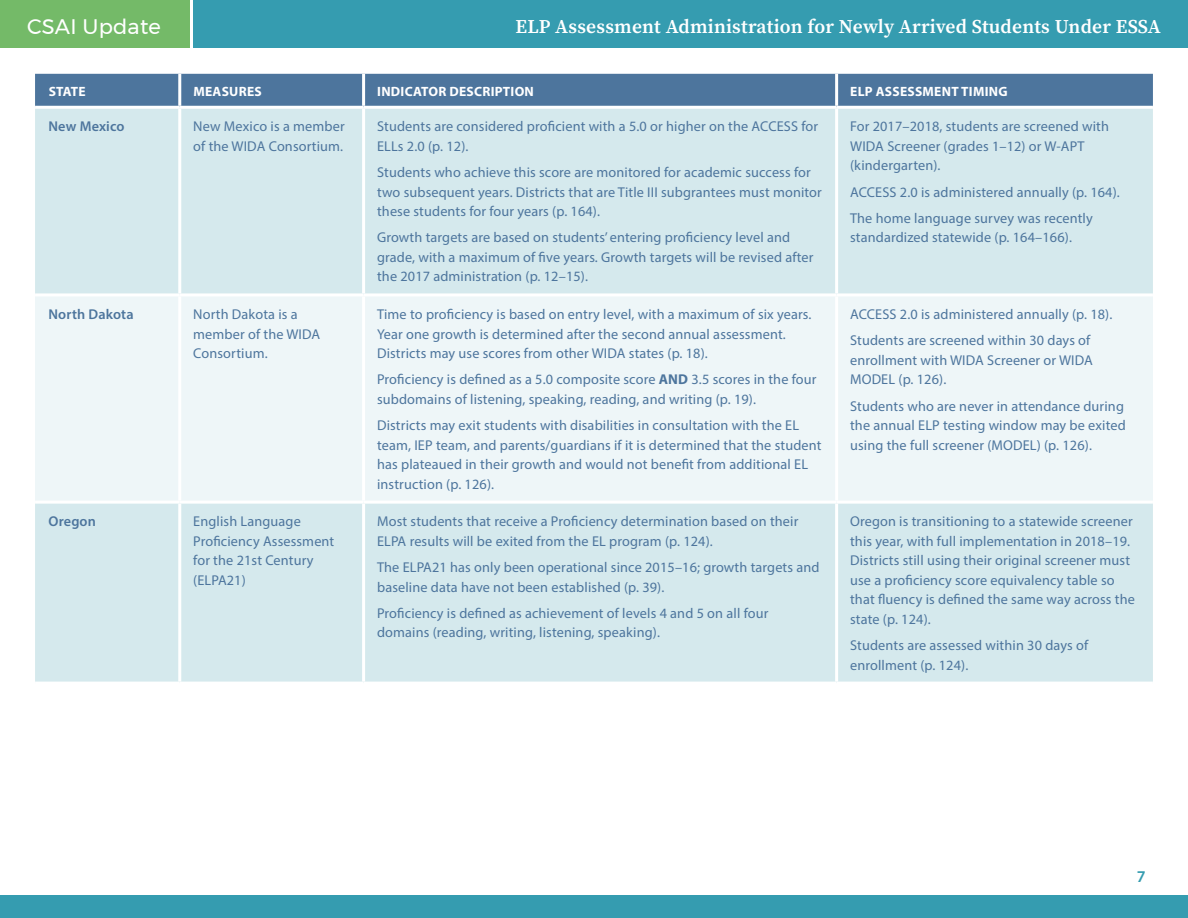
<style>
.page{position:relative;width:1188px;height:918px;background:#fff}
.page>*{position:absolute;margin:0;border:0;box-sizing:border-box;transform-origin:0 0}
.t1{font:21px "Montserrat";letter-spacing:.01em;color:#fff}
.t2{font:600 19.5px "Source Serif Pro";letter-spacing:.01em;color:#fff}
.t3{font:600 16.5px "Myriad Pro";color:#359cb0}
.Table_cell{font:14.25px/19.5px "Myriad Pro";letter-spacing:.01em;color:#4d759d}
.Table_cell-2{font:600 14.25px "Myriad Pro";letter-spacing:.01em;color:#4d759d}
.Table_column_heading{font:700 13.5px "Myriad Pro";letter-spacing:.02em;color:#fff}
.s1{font-weight:700}
</style>
<div class="page">
<div style="left:0;top:896px;width:1188px;height:22px;background:#359cb0"></div>
<div style="left:193px;top:0;width:995px;height:48px;background:#359cb0"></div>
<div style="left:0;top:0;width:190px;height:48px;background:#74ba68"></div>
<div style="left:35px;top:74px;width:1118px;height:32px;background:#4d759d"></div>
<div style="left:35px;top:109px;width:1118px;height:573px;background:#d5e9ed"></div>
<div style="left:35px;top:296px;width:1118px;height:205px;background:#eef6f8"></div>
<hr style="left:362px;top:74px;width:3px;height:32px;background:#fff">
<hr style="left:362px;top:109px;width:3px;height:184px;background:#fff">
<hr style="left:362px;top:296px;width:3px;height:205px;background:#fff">
<hr style="left:362px;top:504px;width:3px;height:178px;background:#fff">
<hr style="left:835px;top:74px;width:3px;height:32px;background:#fff">
<hr style="left:835px;top:109px;width:3px;height:184px;background:#fff">
<hr style="left:835px;top:296px;width:3px;height:205px;background:#fff">
<hr style="left:835px;top:504px;width:3px;height:178px;background:#fff">
<hr style="left:178px;top:74px;width:3px;height:32px;background:#fff">
<hr style="left:178px;top:109px;width:3px;height:184px;background:#fff">
<hr style="left:35px;top:293px;width:145px;height:3px;background:#fff">
<hr style="left:180px;top:293px;width:184px;height:3px;background:#fff">
<hr style="left:178px;top:296px;width:3px;height:205px;background:#fff">
<hr style="left:364px;top:293px;width:473px;height:3px;background:#fff">
<hr style="left:837px;top:293px;width:316px;height:3px;background:#fff">
<hr style="left:35px;top:501px;width:145px;height:3px;background:#fff">
<hr style="left:180px;top:501px;width:184px;height:3px;background:#fff">
<hr style="left:178px;top:504px;width:3px;height:178px;background:#fff">
<hr style="left:364px;top:501px;width:473px;height:3px;background:#fff">
<hr style="left:837px;top:501px;width:316px;height:3px;background:#fff">
<h1 class="t1" style="left:27px;top:11px;width:135px">CSAI Update</h1>
<h2 class="t2" style="left:516px;top:13px;width:647px">ELP Assessment Administration for Newly Arrived Students Under ESSA</h2>
<p class="Table_column_heading" style="left:49px;top:82px;width:39px">STATE</p>
<p class="Table_column_heading" style="left:193px;top:82px;width:70px">MEASURES</p>
<p class="Table_column_heading" style="left:377px;top:82px;width:158px">INDICATOR DESCRIPTION</p>
<p class="Table_column_heading" style="left:850px;top:82px;width:159px">ELP ASSESSMENT TIMING</p>
<p class="Table_cell-2" style="left:49px;top:118px;width:77px">New Mexico</p>
<p class="Table_cell" style="left:193px;top:117px;width:153px">New Mexico is a member of the WIDA Consortium.</p>
<p class="Table_cell" style="left:377px;top:117px;width:443px">Students are considered proficient with a 5.0 or higher on the ACCESS for<br>ELLs 2.0 (p. 12).</p>
<p class="Table_cell" style="left:377px;top:162px;width:446px">Students who achieve this score are monitored for academic success for two subsequent years. Districts that are Title III subgrantees must monitor these students for four years (p. 164).</p>
<p class="Table_cell" style="left:377px;top:228px;width:438px">Growth targets are based on students’ entering proficiency level and grade, with a maximum of five years. Growth targets will be revised after the 2017 administration (p. 12–15).</p>
<p class="Table_cell" style="left:850px;top:117px;width:260px">For 2017–2018, students are screened with<br>WIDA Screener (grades 1–12) or W-APT (kindergarten).</p>
<p class="Table_cell" style="left:850px;top:182px;width:271px">ACCESS 2.0 is administered annually (p. 164).</p>
<p class="Table_cell" style="left:850px;top:208px;width:244px">The home language survey was recently standardized statewide (p. 164–166).</p>
<p class="Table_cell-2" style="left:49px;top:305px;width:87px">North Dakota</p>
<p class="Table_cell" style="left:193px;top:304px;width:129px">North Dakota is a member of the WIDA<br>Consortium.</p>
<p class="Table_cell" style="left:377px;top:304px;width:436px">Time to proficiency is based on entry level, with a maximum of six years.<br>Year one growth is determined after the second annual assessment.<br>Districts may use scores from other WIDA states (p. 18).</p>
<p class="Table_cell" style="left:377px;top:370px;width:441px">Proficiency is defined as a 5.0 composite score <span class="s1">AND</span> 3.5 scores in the four subdomains of listening, speaking, reading, and writing (p. 19).</p>
<p class="Table_cell" style="left:377px;top:415px;width:446px">Districts may exit students with disabilities in consultation with the EL team, IEP team, and parents/guardians if it is determined that the student has plateaued in their growth and would not benefit from additional EL instruction (p. 126).</p>
<p class="Table_cell-2" style="left:49px;top:512px;width:49px">Oregon</p>
<p class="Table_cell" style="left:193px;top:512px;width:143px">English Language<br>Proficiency Assessment for the 21st Century (ELPA21)</p>
<p class="Table_cell" style="left:377px;top:512px;width:423px">Most students that receive a Proficiency determination based on their<br>ELPA results will be exited from the EL program (p. 124).</p>
<p class="Table_cell" style="left:377px;top:557px;width:444px">The ELPA21 has only been operational since 2015–16; growth targets and baseline data have not been established (p. 39).</p>
<p class="Table_cell" style="left:377px;top:603px;width:393px">Proficiency is defined as achievement of levels 4 and 5 on all four domains (reading, writing, listening, speaking).</p>
<p class="Table_cell" style="left:850px;top:304px;width:264px">ACCESS 2.0 is administered annually (p. 18).</p>
<p class="Table_cell" style="left:850px;top:331px;width:244px">Students are screened within 30 days of enrollment with WIDA Screener or WIDA<br>MODEL (p. 126).</p>
<p class="Table_cell" style="left:850px;top:396px;width:277px">Students who are never in attendance during the annual ELP testing window may be exited using the full screener (MODEL) (p. 126).</p>
<p class="Table_cell" style="left:850px;top:512px;width:286px">Oregon is transitioning to a statewide screener this year, with full implementation in 2018–19.<br>Districts still using their original screener must use a proficiency score equivalency table so that fluency is defined the same way across the state (p. 124).</p>
<p class="Table_cell" style="left:850px;top:635px;width:240px">Students are assessed within 30 days of enrollment (p. 124).</p>
<p class="t3" style="left:1137px;top:866px;width:10px">7</p>
</div>
